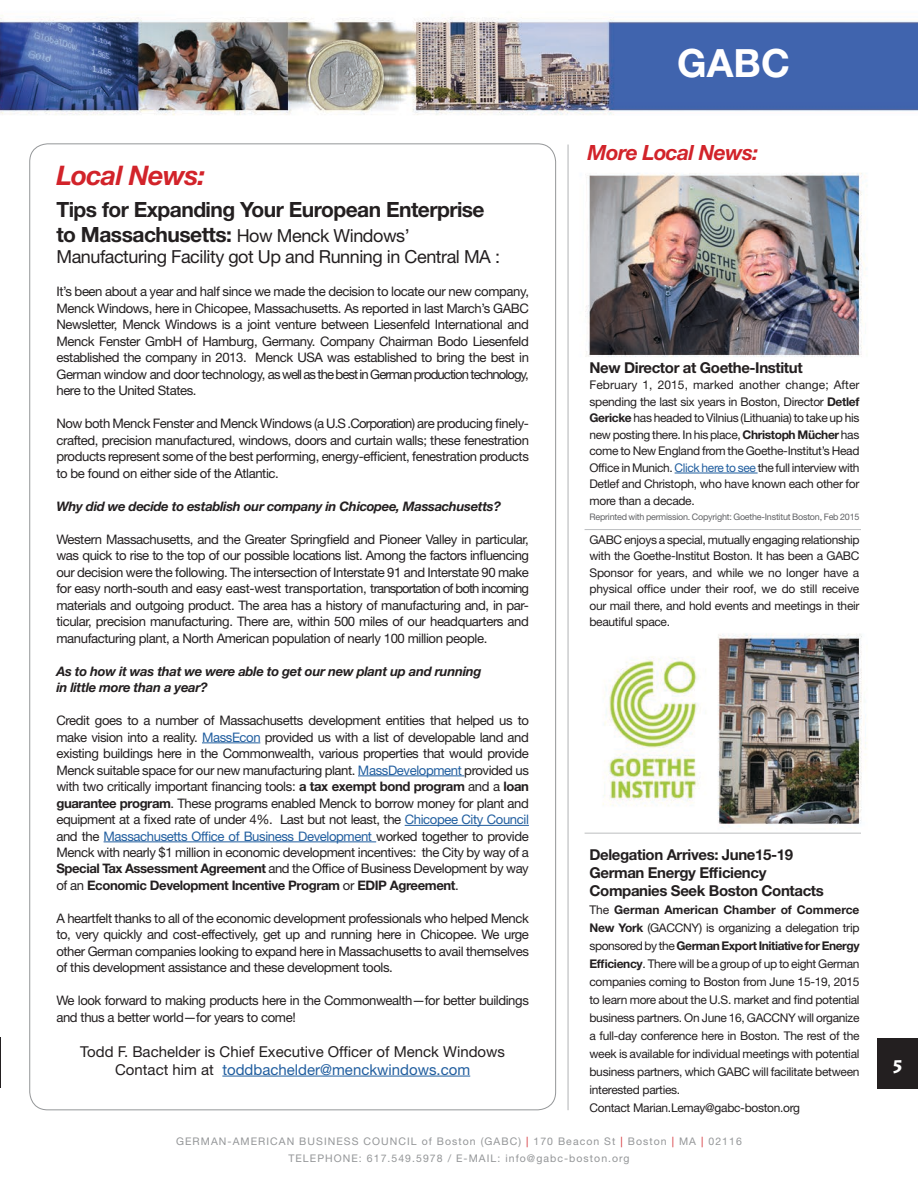
<style>
.page{position:relative;width:918px;height:1188px;background:#fff}
.page>*{position:absolute;margin:0;border:0;box-sizing:border-box;transform-origin:0 0}
.t1{font:700 39px "Helvetica Neue LT Std";color:#fff}
.t2{font:italic 700 27px "Helvetica Neue LT Std";letter-spacing:-.025em;color:#d2232a}
.t3{font:700 21px/25.2px "Helvetica Neue LT Std";letter-spacing:-.025em;color:#231f20}
.t4{font:italic 700 21px "Helvetica Neue LT Std";letter-spacing:-.025em;color:#d2232a}
.t5{font:18px "Helvetica Neue LT Std";letter-spacing:-.025em;color:#231f20}
.t6{font:700 18px "Lithos Pro";color:#fff}
.t7{font:700 15px/18px "Helvetica Neue LT Std";letter-spacing:-.025em;color:#231f20}
.t8{font:15px/18px "Helvetica Neue LT Std";color:#231f20;text-align:center}
.t9{font:13.2px/16.5px "Helvetica Neue LT Std";letter-spacing:-.03em;color:#231f20;text-align:justify}
.t10{font:italic 700 13.2px/16.5px "Helvetica Neue LT Std";letter-spacing:-.025em;color:#231f20}
.t11{font:12px/16.5px "Helvetica Neue LT Std";letter-spacing:-.025em;color:#231f20;text-align:justify}
.t12{font:10.5px/16.8px "Helvetica Neue LT Std";letter-spacing:.1em;color:#949698;text-align:center}
.t13{font:9px "Helvetica Neue LT Std";letter-spacing:-.025em;color:#616265}
.s1{font-weight:400;font-size:18px}
.s2{color:#215e9f}
.s3{font-weight:700}
.s4{color:#d2232a}
</style>
<div class="page">
<img style="left:0;top:15px;width:918px;height:1096px">
<hr style="left:0;top:1037px;width:1px;height:51px;background:#231f20">
<div style="left:878px;top:1039px;width:40px;height:50px;background:#231f20"></div>
<hr style="left:568px;top:145px;width:1px;height:965px;background:#b2b4b6">
<hr style="left:675px;top:473px;width:83px;height:1px;background:#215e9f">
<hr style="left:202px;top:743px;width:58px;height:1px;background:#215e9f">
<hr style="left:358px;top:776px;width:106px;height:1px;background:#215e9f">
<hr style="left:405px;top:825px;width:124px;height:1px;background:#215e9f">
<hr style="left:104px;top:842px;width:272px;height:1px;background:#215e9f">
<hr style="left:222px;top:1076px;width:248px;height:1px;background:#215e9f">
<hr style="left:585px;top:833px;width:276px;height:1px;background:#bcbec0">
<hr style="left:585px;top:529px;width:276px;height:1px;background:#bcbec0">
<h1 class="t1" style="left:677px;top:39px;width:114px">GABC</h1>
<h2 class="t2" style="left:56px;top:159px;width:150px">Local News:</h2>
<h3 class="t3" style="left:56px;top:196px;width:430px">Tips for Expanding Your European Enterprise to Massachusetts: <span class="s1">How Menck Windows’</span></h3>
<h3 class="t5" style="left:56px;top:246px;width:445px">Manufacturing Facility got Up and Running in Central MA :</h3>
<p class="t9" style="left:56px;top:283px;width:474px">It’s been about a year and half since we made the decision to locate our new company, Menck Windows, here in Chicopee, Massachusetts. As reported in last March’s GABC Newsletter, Menck Windows is a joint venture between Liesenfeld International and Menck Fenster GmbH of Hamburg, Germany. Company Chairman Bodo Liesenfeld established the company in 2013. Menck USA was established to bring the best in German window and door technology, as well as the best in German production technology, here to the United States.</p>
<p class="t9" style="left:56px;top:415px;width:474px">Now both Menck Fenster and Menck Windows (a U.S .Corporation) are producing finely&shy;crafted, precision manufactured, windows, doors and curtain walls; these fenestration products represent some of the best performing, energy-efficient, fenestration products to be found on either side of the Atlantic.</p>
<p class="t10" style="left:56px;top:497px;width:446px">Why did we decide to establish our company in Chicopee, Massachusetts?</p>
<p class="t9" style="left:56px;top:530px;width:474px">Western Massachusetts, and the Greater Springfield and Pioneer Valley in particular, was quick to rise to the top of our possible locations list. Among the factors influencing our decision were the following. The intersection of Interstate 91 and Interstate 90 make for easy north-south and easy east-west transportation, transportation of both incoming materials and outgoing product. The area has a history of manufacturing and, in par&shy;ticular, precision manufacturing. There are, within 500 miles of our headquarters and manufacturing plant, a North American population of nearly 100 million people.</p>
<p class="t10" style="left:56px;top:662px;width:427px">As to how it was that we were able to get our new plant up and running in little more than a year?</p>
<p class="t9" style="left:56px;top:712px;width:474px">Credit goes to a number of Massachusetts development entities that helped us to make vision into a reality. <span class="s2">MassEcon</span> provided us with a list of developable land and existing buildings here in the Commonwealth, various properties that would provide Menck suitable space for our new manufacturing plant. <span class="s2">MassDevelopment</span> provided us with two critically important financing tools: <span class="s3">a tax exempt bond program</span> and a <span class="s3">loan guarantee program</span>. These programs enabled Menck to borrow money for plant and equipment at a fixed rate of under 4%. Last but not least, the <span class="s2">Chicopee City Council </span>and the <span class="s2">Massachusetts Office of Business Development</span> worked together to provide Menck with nearly $1 million in economic development incentives: the City by way of a <span class="s3">Special Tax Assessment Agreement</span> and the Office of Business Development by way of an <span class="s3">Economic Development Incentive Program</span> or <span class="s3">EDIP Agreement</span>.</p>
<p class="t9" style="left:56px;top:910px;width:474px">A heartfelt thanks to all of the economic development professionals who helped Menck to, very quickly and cost-effectively, get up and running here in Chicopee. We urge other German companies looking to expand here in Massachusetts to avail themselves of this development assistance and these development tools.</p>
<p class="t9" style="left:56px;top:992px;width:474px">We look forward to making products here in the Commonwealth—for better buildings and thus a better world—for years to come!</p>
<p class="t8" style="left:80px;top:1042px;width:426px">Todd F. Bachelder is Chief Executive Officer of Menck Windows<br>Contact him at <span class="s2">toddbachelder@menckwindows.com</span></p>
<h3 class="t4" style="left:588px;top:140px;width:172px">More Local News:</h3>
<p class="t7" style="left:589px;top:358px;width:215px">New Director at Goethe-Institut</p>
<p class="t11" style="left:589px;top:377px;width:272px">February 1, 2015, marked another change; After spending the last six years in Boston, Director <span class="s3">Detlef Gericke</span> has headed to Vilnius (Lithuania) to take up his new posting there. In his place, <span class="s3">Christoph Mücher</span> has come to New England from the Goethe-Institut’s Head Office in Munich. <span class="s2">Click here to see</span> the full interview with Detlef and Christoph, who have known each other for more than a decade.</p>
<p class="t13" style="left:589px;top:511px;width:272px">Reprinted with permission. Copyright: Goethe-Institut Boston, Feb 2015</p>
<p class="t11" style="left:589px;top:531px;width:272px">GABC enjoys a special, mutually engaging relationship with the Goethe-Institut Boston. It has been a GABC Sponsor for years, and while we no longer have a physical office under their roof, we do still receive our mail there, and hold events and meetings in their beautiful space.</p>
<p class="t7" style="left:589px;top:845px;width:236px">Delegation Arrives: June15-19<br>German Energy Efficiency<br>Companies Seek Boston Contacts</p>
<p class="t11" style="left:589px;top:900px;width:272px;line-height:18px;text-align:left">The <span class="s3">German American Chamber of Commerce New York</span> (GACCNY) is organizing a delegation trip sponsored by the <span class="s3">German Export Initiative for Energy Efficiency</span>. There will be a group of up to eight German companies coming to Boston from June 15-19, 2015 to learn more about the U.S. market and find potential business partners. On June 16, GACCNY will organize a full-day conference here in Boston. The rest of the week is available for individual meetings with potential business partners, which GABC will facilitate between interested parties.<br>Contact Marian.Lemay@gabc-boston.org</p>
<p class="t12" style="left:176px;top:1133px;width:567px">GERMAN-AMERICAN BUSINESS COUNCIL of Boston (GABC) <span class="s4">|</span> 170 Beacon St <span class="s4">|</span> Boston <span class="s4">|</span> MA <span class="s4">|</span> 02116<br>TELEPHONE: 617.549.5978 / E-MAIL: info@gabc-boston.org</p>
<h3 class="t6" style="left:891px;top:1056px;width:15px">5</h3>
</div>
